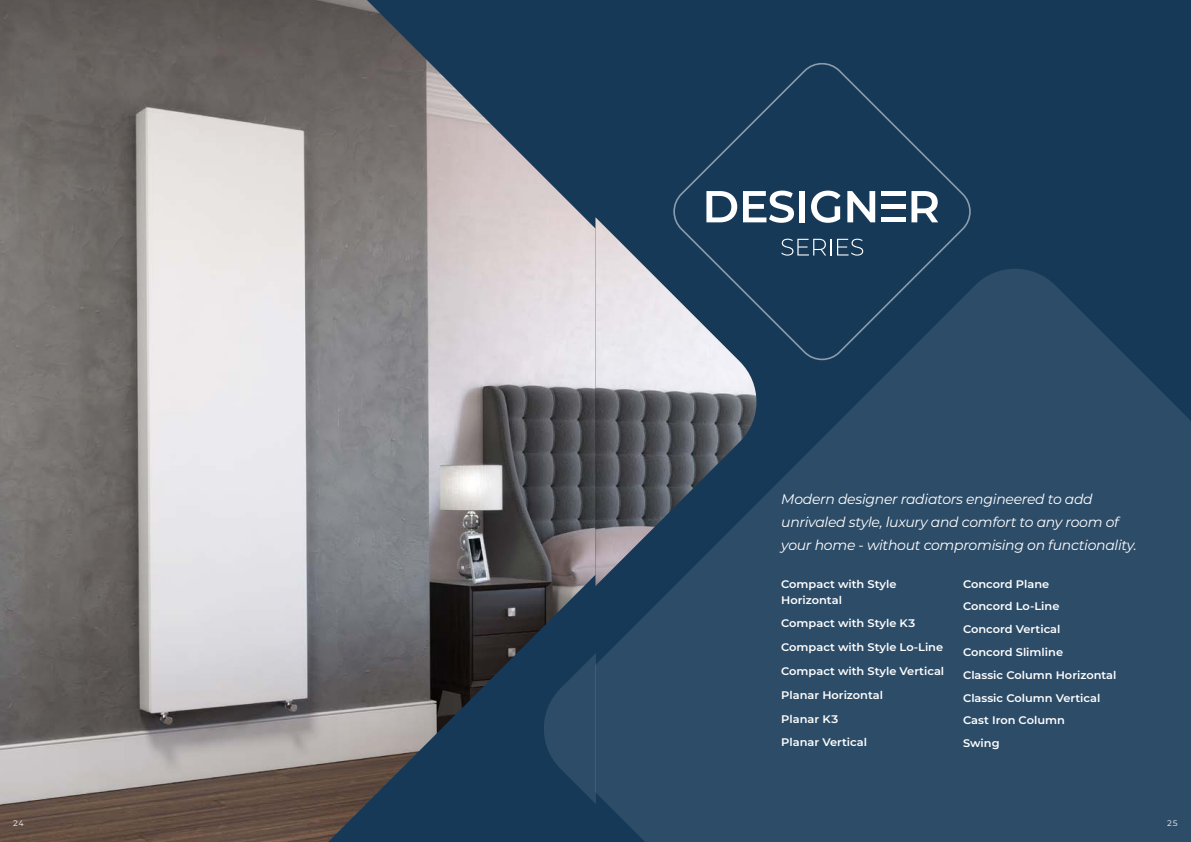
<style>
.page{position:relative;width:1191px;height:842px;background:#173958}
.page>*{position:absolute;margin:0;border:0;box-sizing:border-box;transform-origin:0 0}
.t1{font:italic 14px/23px "Montserrat";letter-spacing:-.02em;color:#fff}
.t2{font:600 11px/22.8px "Montserrat";color:#fff;scale:1.04 1}
.t3{font:8px "Montserrat";color:#fff}
</style>
<div class="page">
<img style="left:0;top:0;width:595px;height:842px">
<svg style="left:538px;top:263px;width:57px;height:579px"></svg>
<img style="left:595px;top:217px;width:46px;height:46px">
<svg style="left:595px;top:263px;width:596px;height:579px;fill:#2d4c68"></svg>
<svg style="left:673px;top:63px;width:297px;height:297px"></svg>
<div style="left:881px;top:204px;width:24px;height:5px;background:#fff"></div>
<div style="left:881px;top:217px;width:24px;height:5px;background:#fff"></div>
<div style="left:881px;top:191px;width:24px;height:5px;background:#fff"></div>
<svg style="left:706px;top:191px;width:31px;height:31px"></svg>
<svg style="left:743px;top:191px;width:51px;height:32px"></svg>
<div style="left:799px;top:191px;width:6px;height:31px;background:#fff"></div>
<svg style="left:811px;top:191px;width:29px;height:32px"></svg>
<svg style="left:847px;top:191px;width:28px;height:31px"></svg>
<svg style="left:911px;top:191px;width:27px;height:31px"></svg>
<p class="t3" style="left:13px;top:818px;width:13px">24</p>
<p class="t1" style="left:781px;top:487px;width:357px">Modern designer radiators engineered to add unrivaled style, luxury and comfort to any room of your home - without compromising on functionality.</p>
<p class="t2" style="left:781px;top:575px;width:112px;line-height:16px">Compact with Style<br>Horizontal</p>
<p class="t2" style="left:781px;top:611px;width:158px;line-height:23.8px">Compact with Style K3<br>Compact with Style Lo-Line<br>Compact with Style Vertical<br>Planar Horizontal<br>Planar K3<br>Planar Vertical</p>
<p class="t2" style="left:963px;top:572px;width:149px">Concord Plane<br>Concord Lo-Line<br>Concord Vertical<br>Concord Slimline<br>Classic Column Horizontal<br>Classic Column Vertical<br>Cast Iron Column<br>Swing</p>
<p class="t3" style="left:1167px;top:817px;width:13px">25</p>
</div>
